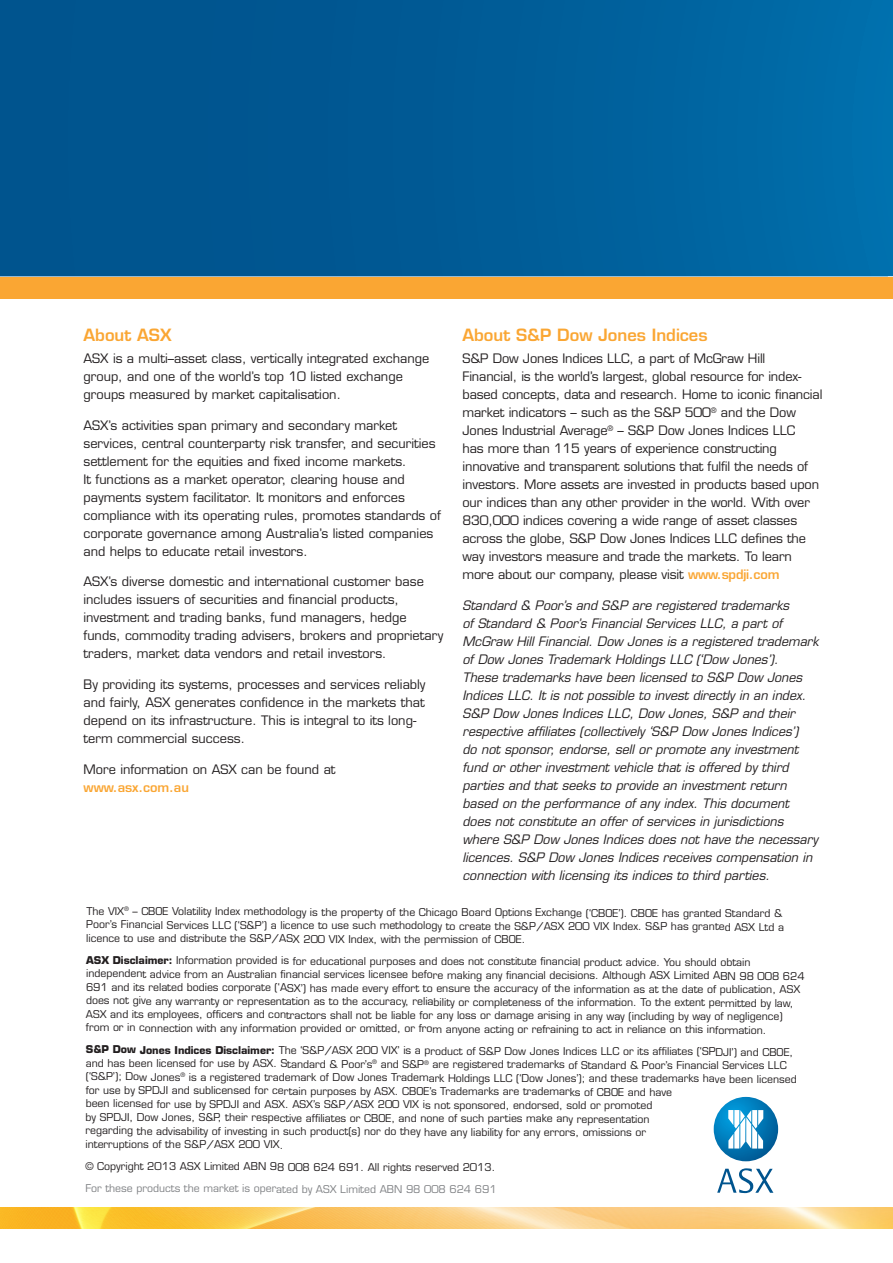
<style>
.page{position:relative;width:893px;height:1263px;background:#fff}
.page>*{position:absolute;margin:0;border:0;box-sizing:border-box;transform-origin:0 0}
.t1{font:600 16.5px "Eurostile LT";color:#faa633}
.Body{font:12.75px/18px "Eurostile LT";color:#231f20}
.Body-2{font:italic 12.75px/18px "Eurostile LT";color:#231f20}
.Body-3{font:10.5px/13.4px "Eurostile LT";letter-spacing:-.005em;color:#231f20}
.Body-4{font:10.5px "Eurostile LT";letter-spacing:-.005em;color:#808285}
.s1{font-weight:600;color:#faa633}
.s2{font-weight:700}
</style>
<div class="page">
<div style="left:0;top:0;width:893px;height:285px;background:linear-gradient(to right,#004f88,#006ba8)"></div>
<hr style="left:0;top:276px;width:893px;height:3px;background:#fff">
<svg style="left:714px;top:1097px;width:64px;height:64px"></svg>
<svg style="left:717px;top:1168px;width:56px;height:25px"></svg>
<div style="left:0;top:278px;width:893px;height:21px;background:#faa633"></div>
<img style="left:0;top:1208px;width:893px;height:21px">
<p class="t1" style="left:84px;top:324px;width:89px">About ASX</p>
<p class="Body" style="left:84px;top:349px;width:347px">ASX is a multi–asset class, vertically integrated exchange group, and one of the world’s top 10 listed exchange groups measured by market capitalisation.</p>
<p class="Body" style="left:84px;top:416px;width:359px">ASX’s activities span primary and secondary market services, central counterparty risk transfer, and securities settlement for the equities and fixed income markets.<br>It functions as a market operator, clearing house and payments system facilitator. It monitors and enforces compliance with its operating rules, promotes standards of corporate governance among Australia’s listed companies and helps to educate retail investors.</p>
<p class="Body" style="left:84px;top:573px;width:361px">ASX’s diverse domestic and international customer base includes issuers of securities and financial products, investment and trading banks, fund managers, hedge funds, commodity trading advisers, brokers and proprietary traders, market data vendors and retail investors.</p>
<p class="Body" style="left:84px;top:676px;width:344px">By providing its systems, processes and services reliably and fairly, ASX generates confidence in the markets that depend on its infrastructure. This is integral to its long&shy;term commercial success.</p>
<p class="Body" style="left:84px;top:760px;width:254px">More information on ASX can be found at <span class="s1">www.asx.com.au</span></p>
<p class="t1" style="left:462px;top:324px;width:247px">About S&amp;P Dow Jones Indices</p>
<p class="Body" style="left:462px;top:349px;width:361px">S&amp;P Dow Jones Indices LLC, a part of McGraw Hill Financial, is the world’s largest, global resource for index&shy;based concepts, data and research. Home to iconic financial market indicators – such as the S&amp;P 500<sup>®</sup> and the Dow Jones Industrial Average<sup>®</sup> – S&amp;P Dow Jones Indices LLC<br>has more than 115 years of experience constructing innovative and transparent solutions that fulfil the needs of investors. More assets are invested in products based upon our indices than any other provider in the world. With over 830,000 indices covering a wide range of asset classes across the globe, S&amp;P Dow Jones Indices LLC defines the way investors measure and trade the markets. To learn more about our company, please visit <span class="s1">www.spdji.com</span></p>
<p class="Body-2" style="left:462px;top:596px;width:357px">Standard &amp; Poor’s and S&amp;P are registered trademarks<br>of Standard &amp; Poor’s Financial Services LLC, a part of McGraw Hill Financial. Dow Jones is a registered trademark of Dow Jones Trademark Holdings LLC (‘Dow Jones’).<br>These trademarks have been licensed to S&amp;P Dow Jones Indices LLC. It is not possible to invest directly in an index.<br>S&amp;P Dow Jones Indices LLC, Dow Jones, S&amp;P and their respective affiliates (collectively ‘S&amp;P Dow Jones Indices’)<br>do not sponsor, endorse, sell or promote any investment fund or other investment vehicle that is offered by third parties and that seeks to provide an investment return based on the performance of any index. This document does not constitute an offer of services in jurisdictions where S&amp;P Dow Jones Indices does not have the necessary licences. S&amp;P Dow Jones Indices receives compensation in connection with licensing its indices to third parties.</p>
<p class="Body-3" style="left:86px;top:905px;width:699px">The VIX<sup>®</sup> – CBOE Volatility Index methodology is the property of the Chicago Board Options Exchange (‘CBOE’). CBOE has granted Standard &amp;<br>Poor’s Financial Services LLC (‘S&amp;P’) a licence to use such methodology to create the S&amp;P/ASX 200 VIX Index. S&amp;P has granted ASX Ltd a licence to use and distribute the S&amp;P/ASX 200 VIX Index, with the permission of CBOE.</p>
<p class="Body-3" style="left:86px;top:954px;width:720px"><span class="s2">ASX Disclaimer:</span> Information provided is for educational purposes and does not constitute financial product advice. You should obtain independent advice from an Australian financial services licensee before making any financial decisions. Although ASX Limited ABN 98 008 624<br>691 and its related bodies corporate (‘ASX’) has made every effort to ensure the accuracy of the information as at the date of publication, ASX does not give any warranty or representation as to the accuracy, reliability or completeness of the information. To the extent permitted by law, ASX and its employees, officers and contractors shall not be liable for any loss or damage arising in any way (including by way of negligence) from or in connection with any information provided or omitted, or from anyone acting or refraining to act in reliance on this information.</p>
<p class="Body-3" style="left:86px;top:1044px;width:713px"><sup>S&amp;P</sup> <span class="s2">Dow Jones Indices Disclaimer:</span> The ‘S&amp;P/ASX 200 VIX’ is a product of S&amp;P Dow Jones Indices LLC or its affiliates (‘SPDJI’) and CBOE, and has been licensed for use by ASX. Standard &amp; Poor’s<sup>®</sup> and S&amp;P<sup>®</sup> are registered trademarks of Standard &amp; Poor’s Financial Services LLC (‘S&amp;P’); Dow Jones<sup>®</sup> is a registered trademark of Dow Jones Trademark Holdings LLC (‘Dow Jones’); and these trademarks have been licensed for use by SPDJI and sublicensed for certain purposes by ASX. CBOE’s Trademarks are trademarks of CBOE and have<br>been licensed for use by SPDJI and ASX. ASX’s S&amp;P/ASX 200 VIX is not sponsored, endorsed, sold or promoted<br>by SPDJI, Dow Jones, S&amp;P, their respective affiliates or CBOE, and none of such parties make any representation<br>regarding the advisability of investing in such product(s) nor do they have any liability for any errors, omissions or<br>interruptions of the S&amp;P/ASX 200 VIX.</p>
<p class="Body-3" style="left:85px;top:1160px;width:411px">© Copyright 2013 ASX Limited ABN 98 008 624 691. All rights reserved 2013.</p>
<p class="Body-4" style="left:85px;top:1182px;width:413px">For these products the market is operated by ASX Limited ABN 98 008 624 691</p>
</div>
